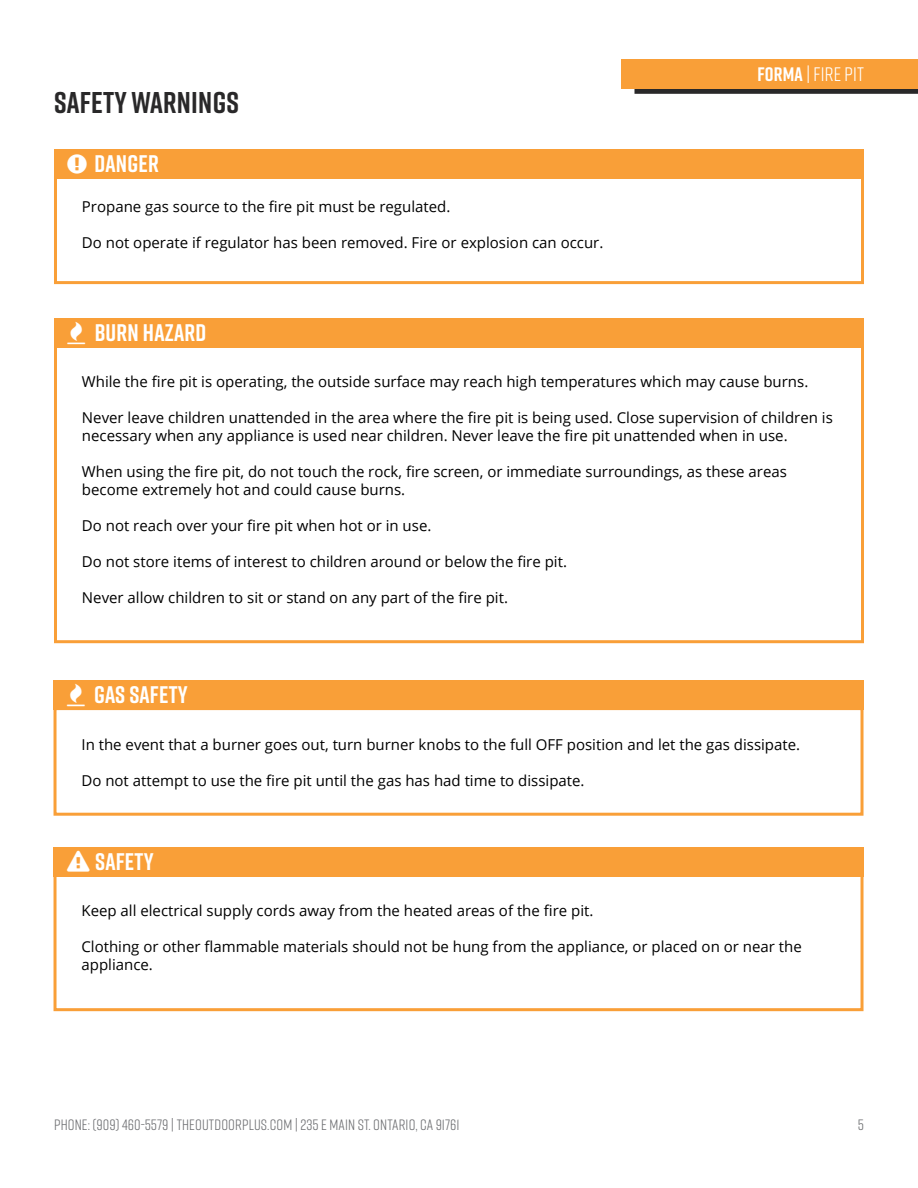
<style>
.page{position:relative;width:918px;height:1188px;background:#fff}
.page>*{position:absolute;margin:0;border:0;box-sizing:border-box;transform-origin:0 0}
.t1{font:700 30px "Rift";letter-spacing:.01em;color:#292829}
.t2{font:700 24px "Rift";letter-spacing:.01em;color:#fff}
.t3{font:19.5px "Rift";letter-spacing:.01em;color:#fff}
.t4{font:15px/18px "Open Sans";color:#000}
.t5{font:15px "Rift";letter-spacing:.01em;color:#6d6e71}
.s1{font-weight:700}
</style>
<div class="page">
<div style="left:634px;top:83px;width:284px;height:11px;background:#292829"></div>
<div style="left:621px;top:59px;width:297px;height:30px;background:#f99f38"></div>
<div style="left:54px;top:318px;width:810px;height:30px;background:#f99f38"></div>
<div style="left:54px;top:680px;width:810px;height:30px;background:#f99f38"></div>
<div style="left:54px;top:847px;width:810px;height:30px;background:#f99f38"></div>
<div style="left:54px;top:345px;width:810px;height:298px;border:3px solid #f99f38"></div>
<div style="left:54px;top:707px;width:810px;height:109px;border:3px solid #f99f38"></div>
<div style="left:54px;top:874px;width:810px;height:137px;border:3px solid #f99f38"></div>
<div style="left:54px;top:149px;width:810px;height:29px;background:#f99f38"></div>
<div style="left:54px;top:176px;width:810px;height:108px;border:3px solid #f99f38"></div>
<h1 class="t1" style="left:54px;top:81px;width:186px">SAFETY WARNINGS</h1>
<h2 class="t2" style="left:95px;top:146px;width:66px">DANGER</h2>
<p class="t4" style="left:82px;top:198px;width:370px">Propane gas source to the fire pit must be regulated.</p>
<p class="t4" style="left:82px;top:234px;width:523px">Do not operate if regulator has been removed. Fire or explosion can occur.</p>
<h2 class="t2" style="left:95px;top:315px;width:113px">BURN HAZARD</h2>
<h3 class="t3" style="left:757px;top:61px;width:108px"><span class="s1">FORMA</span> | FIRE PIT</h3>
<p class="t4" style="left:82px;top:373px;width:728px">While the fire pit is operating, the outside surface may reach high temperatures which may cause burns.</p>
<p class="t4" style="left:82px;top:409px;width:752px">Never leave children unattended in the area where the fire pit is being used. Close supervision of children is necessary when any appliance is used near children. Never leave the fire pit unattended when in use.</p>
<p class="t4" style="left:82px;top:463px;width:707px">When using the fire pit, do not touch the rock, fire screen, or immediate surroundings, as these areas become extremely hot and could cause burns.</p>
<p class="t4" style="left:82px;top:517px;width:351px">Do not reach over your fire pit when hot or in use.</p>
<p class="t4" style="left:82px;top:553px;width:487px">Do not store items of interest to children around or below the fire pit.</p>
<p class="t4" style="left:82px;top:589px;width:428px">Never allow children to sit or stand on any part of the fire pit.</p>
<h2 class="t2" style="left:94px;top:678px;width:95px">GAS SAFETY</h2>
<p class="t4" style="left:81px;top:735px;width:720px">In the event that a burner goes out, turn burner knobs to the full OFF position and let the gas dissipate.</p>
<p class="t4" style="left:81px;top:771px;width:505px">Do not attempt to use the fire pit until the gas has had time to dissipate.</p>
<h2 class="t2" style="left:67px;top:844px;width:88px">❑ SAFETY</h2>
<p class="t4" style="left:81px;top:901px;width:513px">Keep all electrical supply cords away from the heated areas of the fire pit.</p>
<p class="t4" style="left:81px;top:937px;width:722px">Clothing or other flammable materials should not be hung from the appliance, or placed on or near the appliance.</p>
<p class="t5" style="left:54px;top:1114px;width:407px">PHONE: (909) 460-5579 | THEOUTDOORPLUS.COM | 235 E MAIN ST. ONTARIO, CA 91761</p>
<p class="t5" style="left:858px;top:1114px;width:8px">5</p>
</div>
